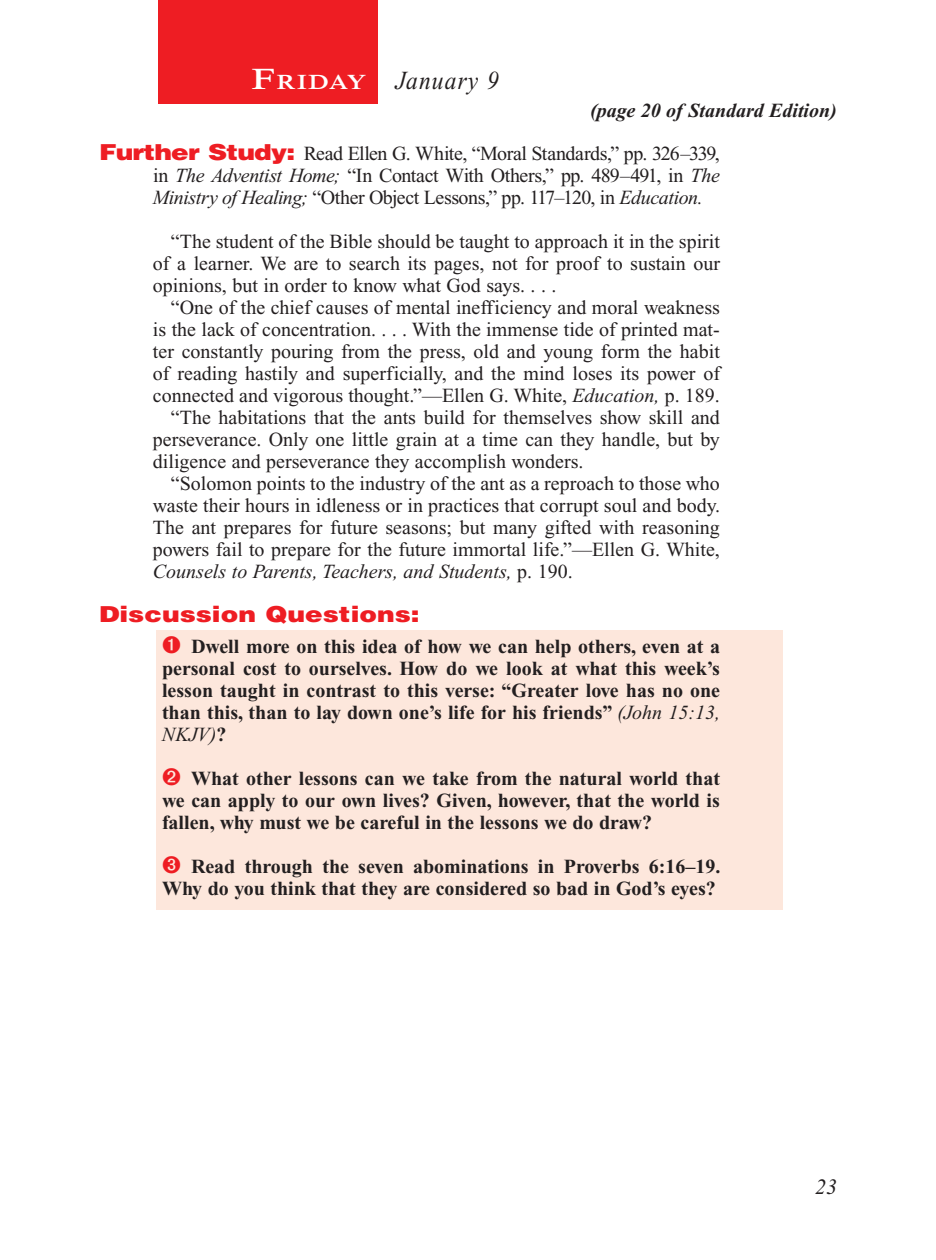
<style>
.page{position:relative;width:936px;height:1260px;background:#fff}
.page>*{position:absolute;margin:0;border:0;box-sizing:border-box;transform-origin:0 0}
.Lesson_Dates{font:italic 26px "Times New Roman PS Std";letter-spacing:.05em;color:#231f20;scale:.9 1}
.Question{font:900 22px "Helvetica LT Std";color:#ee1d23;scale:1.2 1}
.t1{font:italic 22px "Times New Roman PS Std";color:#231f20}
.Daily_Header{font:600 21px "Times NRMT Std";letter-spacing:.03em;color:#fff;scale:1.1 1}
.Body{font:20px/22px "Times New Roman PS Std";color:#231f20;text-align:justify}
.Numbered_Bullet_List{font:700 20px/22px "Times New Roman PS Std";color:#231f20;text-align:justify}
.Question_NO_SB{font:20px/22px "Times New Roman PS Std";letter-spacing:-.035em;color:#231f20;text-align:justify}
.Body_SB{font:20px/22px "Times New Roman PS Std";color:#231f20;text-align:justify}
.Page_from_SE{font:italic 700 20px "Times New Roman PS Std";color:#231f20}
.s1{font-size:30px}
.s2{font-family:"Helvetica LT Std";font-weight:900;font-size:22px;color:#ee1d23}
.s3{font-style:italic}
.s4{font-weight:400;font-style:italic}
</style>
<div class="page">
<div style="left:158px;top:0;width:220px;height:103px;background:#ee1d23"></div>
<div style="left:157px;top:630px;width:626px;height:279px;background:#fde7dc"></div>
<p class="Daily_Header" style="left:252px;top:70px;width:106px"><span class="s1">F</span>riday</p>
<p class="Lesson_Dates" style="left:396px;top:66px;width:116px">January 9</p>
<p class="Page_from_SE" style="left:590px;top:100px;width:248px">(page 20 of Standard Edition)</p>
<p class="Question_NO_SB" style="left:153px;top:142px;width:569px;text-indent:-54px"><span class="s2">Further Study:</span> Read Ellen G. White, “Moral Standards,” pp. 326–339, in <span class="s3">The Adventist Home;</span> “In Contact With Others,” pp. 489–491, in <span class="s3">The Ministry of Healing;</span> “Other Object Lessons,” pp. 117–120, in <span class="s3">Education.</span></p>
<p class="Body_SB" style="left:153px;top:230px;width:569px;text-indent:18px">“The student of the Bible should be taught to approach it in the spirit of a learner. We are to search its pages, not for proof to sustain our opinions, but in order to know what God says. . . .</p>
<p class="Body" style="left:153px;top:296px;width:569px;text-indent:18px">“One of the chief causes of mental inefficiency and moral weakness is the lack of concentration. . . . With the immense tide of printed mat&shy;ter constantly pouring from the press, old and young form the habit of reading hastily and superficially, and the mind loses its power of connected and vigorous thought.”—Ellen G. White, <span class="s3">Education,</span> p. 189.</p>
<p class="Body" style="left:153px;top:406px;width:569px;text-indent:18px">“The habitations that the ants build for themselves show skill and perseverance. Only one little grain at a time can they handle, but by diligence and perseverance they accomplish wonders.</p>
<p class="Body" style="left:153px;top:472px;width:569px;text-indent:18px">“Solomon points to the industry of the ant as a reproach to those who waste their hours in idleness or in practices that corrupt soul and body.<br>The ant prepares for future seasons; but many gifted with reasoning powers fail to prepare for the future immortal life.”—Ellen G. White, <span class="s3">Counsels to Parents, Teachers, and Students,</span> p. 190.</p>
<p class="Question" style="left:99px;top:600px;width:269px">Discussion Questions:</p>
<p class="Numbered_Bullet_List" style="left:162px;top:635px;width:560px;text-indent:29px">Dwell more on this idea of how we can help others, even at a personal cost to ourselves. How do we look at what this week’s lesson taught in contrast to this verse: “Greater love has no one than this, than to lay down one’s life for his friends” <span class="s4">(John 15:13, NKJV)</span>?</p>
<p class="Numbered_Bullet_List" style="left:162px;top:767px;width:560px;text-indent:29px">What other lessons can we take from the natural world that we can apply to our own lives? Given, however, that the world is fallen, why must we be careful in the lessons we do draw?</p>
<p class="Numbered_Bullet_List" style="left:162px;top:855px;width:560px;text-align:right">Read through the seven abominations in Proverbs 6:16–19.<br>Why do you think that they are considered so bad in God’s eyes?</p>
<p class="t1" style="left:815px;top:1175px;width:23px">23</p>
</div>
